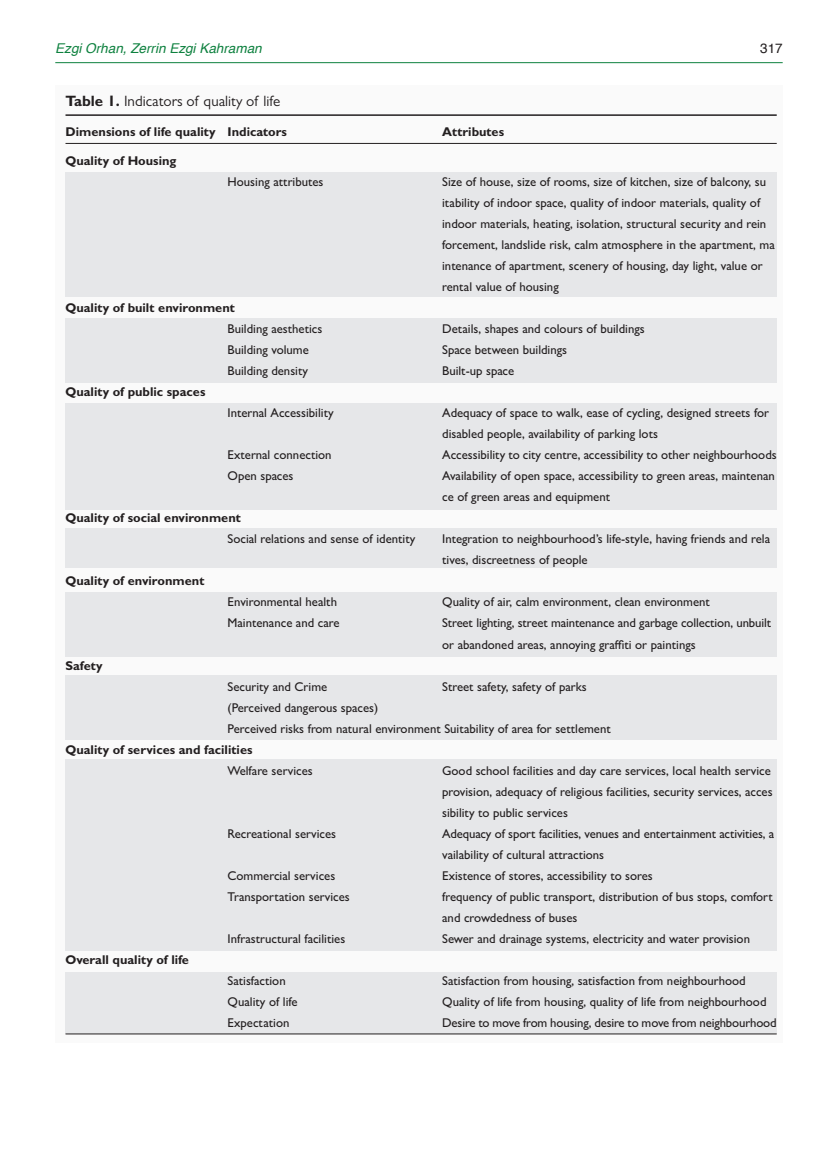
<style>
.page{position:relative;width:838px;height:1170px;background:#fff}
.page>*{position:absolute;margin:0;border:0;box-sizing:border-box;transform-origin:0 0}
.TRV_TABLO_SATIRLARI{font:15px "Gill Sans MT Pro";color:#231f20}
.t1{font:italic 13.5px "Helvetica";color:#0e813f}
.t2{font:13.5px "Helvetica";color:#231f20}
.TRV_TABLO_SATIRLARI-2{font:500 12.75px/21px "Gill Sans MT Pro";color:#231f20}
.TRV_TABLO_SATIRLARI-3{font:700 12.75px "Gill Sans MT Pro";color:#231f20}
.s1{font-weight:700}
</style>
<div class="page">
<hr style="left:55px;top:62px;width:727px;height:1px;background:#0e813f">
<div style="left:55px;top:85px;width:727px;height:957px;background:#fafafa"></div>
<div style="left:65px;top:172px;width:711px;height:124px;background:#e6e7e9"></div>
<div style="left:65px;top:318px;width:711px;height:65px;background:#e6e7e9"></div>
<div style="left:65px;top:403px;width:711px;height:106px;background:#e6e7e9"></div>
<div style="left:65px;top:528px;width:711px;height:40px;background:#e6e7e9"></div>
<div style="left:65px;top:591px;width:711px;height:65px;background:#e6e7e9"></div>
<div style="left:65px;top:675px;width:711px;height:65px;background:#e6e7e9"></div>
<div style="left:65px;top:759px;width:711px;height:191px;background:#e6e7e9"></div>
<div style="left:65px;top:971px;width:711px;height:62px;background:#e6e7e9"></div>
<hr style="left:65px;top:114px;width:711px;height:2px;background:#231f20">
<hr style="left:65px;top:143px;width:711px;height:1px;background:#231f20">
<hr style="left:65px;top:1033px;width:711px;height:1px;background:#231f20">
<p class="t1" style="left:55px;top:37px;width:208px">Ezgi Orhan, Zerrin Ezgi Kahraman</p>
<p class="t2" style="left:760px;top:38px;width:24px">317</p>
<p class="TRV_TABLO_SATIRLARI" style="left:65px;top:92px;width:216px"><span class="s1">Table 1.</span> Indicators of quality of life</p>
<p class="TRV_TABLO_SATIRLARI-3" style="left:65px;top:123px;width:223px">Dimensions of life quality Indicators</p>
<p class="TRV_TABLO_SATIRLARI-3" style="left:442px;top:123px;width:64px">Attributes</p>
<p class="TRV_TABLO_SATIRLARI-3" style="left:65px;top:153px;width:112px">Quality of Housing</p>
<p class="TRV_TABLO_SATIRLARI-2" style="left:227px;top:171px;width:97px">Housing attributes</p>
<p class="TRV_TABLO_SATIRLARI-2" style="left:442px;top:171px;width:334px">Size of house, size of rooms, size of kitchen, size of balcony, su itability of indoor space, quality of indoor materials, quality of indoor materials, heating, isolation, structural security and rein forcement, landslide risk, calm atmosphere in the apartment, ma intenance of apartment, scenery of housing, day light, value or rental value of housing</p>
<p class="TRV_TABLO_SATIRLARI-3" style="left:65px;top:300px;width:171px">Quality of built environment</p>
<p class="TRV_TABLO_SATIRLARI-2" style="left:227px;top:318px;width:96px">Building aesthetics</p>
<p class="TRV_TABLO_SATIRLARI-2" style="left:442px;top:318px;width:204px">Details, shapes and colours of buildings</p>
<p class="TRV_TABLO_SATIRLARI-2" style="left:227px;top:339px;width:83px">Building volume</p>
<p class="TRV_TABLO_SATIRLARI-2" style="left:442px;top:339px;width:126px">Space between buildings</p>
<p class="TRV_TABLO_SATIRLARI-2" style="left:227px;top:360px;width:82px">Building density</p>
<p class="TRV_TABLO_SATIRLARI-2" style="left:442px;top:360px;width:74px">Built-up space</p>
<p class="TRV_TABLO_SATIRLARI-3" style="left:65px;top:384px;width:141px">Quality of public spaces</p>
<p class="TRV_TABLO_SATIRLARI-2" style="left:227px;top:402px;width:108px">Internal Accessibility</p>
<p class="TRV_TABLO_SATIRLARI-2" style="left:442px;top:402px;width:328px">Adequacy of space to walk, ease of cycling, designed streets for disabled people, availability of parking lots</p>
<p class="TRV_TABLO_SATIRLARI-2" style="left:227px;top:444px;width:106px">External connection</p>
<p class="TRV_TABLO_SATIRLARI-2" style="left:442px;top:444px;width:336px">Accessibility to city centre, accessibility to other neighbourhoods</p>
<p class="TRV_TABLO_SATIRLARI-2" style="left:227px;top:465px;width:67px">Open spaces</p>
<p class="TRV_TABLO_SATIRLARI-2" style="left:442px;top:465px;width:334px">Availability of open space, accessibility to green areas, maintenan ce of green areas and equipment</p>
<p class="TRV_TABLO_SATIRLARI-3" style="left:65px;top:510px;width:177px">Quality of social environment</p>
<p class="TRV_TABLO_SATIRLARI-2" style="left:227px;top:528px;width:189px">Social relations and sense of identity</p>
<p class="TRV_TABLO_SATIRLARI-2" style="left:442px;top:528px;width:329px">Integration to neighbourhood’s life-style, having friends and rela tives, discreetness of people</p>
<p class="TRV_TABLO_SATIRLARI-3" style="left:65px;top:573px;width:141px">Quality of environment</p>
<p class="TRV_TABLO_SATIRLARI-2" style="left:227px;top:591px;width:111px">Environmental health</p>
<p class="TRV_TABLO_SATIRLARI-2" style="left:442px;top:591px;width:269px">Quality of air, calm environment, clean environment</p>
<p class="TRV_TABLO_SATIRLARI-2" style="left:227px;top:612px;width:113px">Maintenance and care</p>
<p class="TRV_TABLO_SATIRLARI-2" style="left:442px;top:612px;width:330px">Street lighting, street maintenance and garbage collection, unbuilt or abandoned areas, annoying graffiti or paintings</p>
<p class="TRV_TABLO_SATIRLARI-3" style="left:65px;top:657px;width:39px">Safety</p>
<p class="TRV_TABLO_SATIRLARI-2" style="left:227px;top:675px;width:101px">Security and Crime</p>
<p class="TRV_TABLO_SATIRLARI-2" style="left:442px;top:675px;width:146px">Street safety, safety of parks</p>
<p class="TRV_TABLO_SATIRLARI-2" style="left:227px;top:696px;width:152px">(Perceived dangerous spaces)</p>
<p class="TRV_TABLO_SATIRLARI-2" style="left:227px;top:717px;width:385px">Perceived risks from natural environment Suitability of area for settlement</p>
<p class="TRV_TABLO_SATIRLARI-3" style="left:65px;top:741px;width:189px">Quality of services and facilities</p>
<p class="TRV_TABLO_SATIRLARI-2" style="left:227px;top:759px;width:87px">Welfare services</p>
<p class="TRV_TABLO_SATIRLARI-2" style="left:442px;top:759px;width:332px">Good school facilities and day care services, local health service provision, adequacy of religious facilities, security services, acces sibility to public services</p>
<p class="TRV_TABLO_SATIRLARI-2" style="left:227px;top:822px;width:110px">Recreational services</p>
<p class="TRV_TABLO_SATIRLARI-2" style="left:442px;top:822px;width:334px">Adequacy of sport facilities, venues and entertainment activities, a vailability of cultural attractions</p>
<p class="TRV_TABLO_SATIRLARI-2" style="left:227px;top:864px;width:109px">Commercial services</p>
<p class="TRV_TABLO_SATIRLARI-2" style="left:442px;top:864px;width:212px">Existence of stores, accessibility to sores</p>
<p class="TRV_TABLO_SATIRLARI-2" style="left:227px;top:885px;width:124px">Transportation services</p>
<p class="TRV_TABLO_SATIRLARI-2" style="left:442px;top:885px;width:332px">frequency of public transport, distribution of bus stops, comfort and crowdedness of buses</p>
<p class="TRV_TABLO_SATIRLARI-2" style="left:227px;top:927px;width:119px">Infrastructural facilities</p>
<p class="TRV_TABLO_SATIRLARI-2" style="left:442px;top:927px;width:309px">Sewer and drainage systems, electricity and water provision</p>
<p class="TRV_TABLO_SATIRLARI-3" style="left:65px;top:951px;width:125px">Overall quality of life</p>
<p class="TRV_TABLO_SATIRLARI-2" style="left:227px;top:969px;width:60px">Satisfaction</p>
<p class="TRV_TABLO_SATIRLARI-2" style="left:442px;top:969px;width:305px">Satisfaction from housing, satisfaction from neighbourhood</p>
<p class="TRV_TABLO_SATIRLARI-2" style="left:227px;top:990px;width:72px">Quality of life</p>
<p class="TRV_TABLO_SATIRLARI-2" style="left:442px;top:990px;width:326px">Quality of life from housing, quality of life from neighbourhood</p>
<p class="TRV_TABLO_SATIRLARI-2" style="left:227px;top:1011px;width:63px">Expectation</p>
<p class="TRV_TABLO_SATIRLARI-2" style="left:442px;top:1011px;width:336px">Desire to move from housing, desire to move from neighbourhood</p>
</div>
